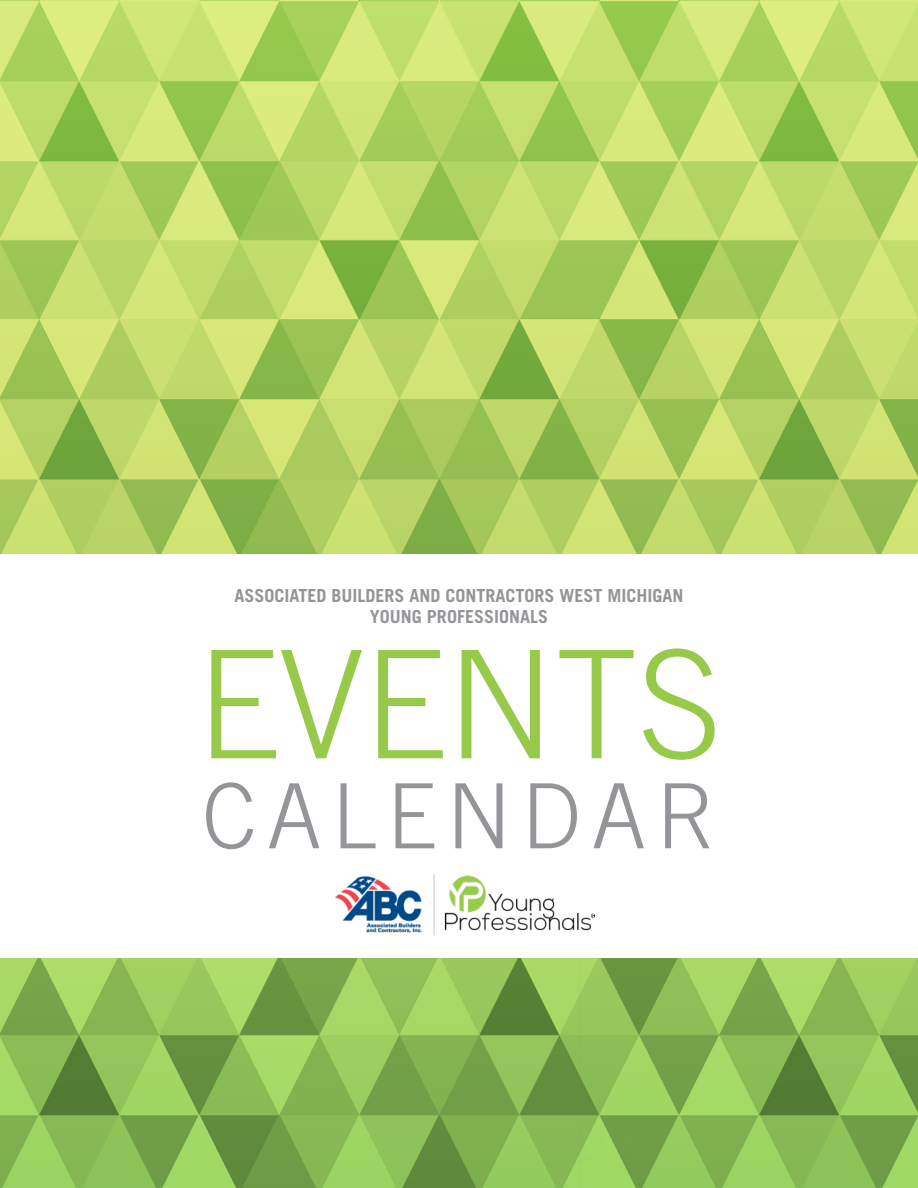
<style>
.page{position:relative;width:918px;height:1188px;background:#fff}
.page>*{position:absolute;margin:0;border:0;box-sizing:border-box;transform-origin:0 0}
.t1{font:300 150px "Trade Gothic LT Std";color:#97ca4b}
.t2{font:300 90px "Trade Gothic LT Std";letter-spacing:.11em;color:#939598}
.t3{font:700 18px/21.6px "Trade Gothic LT Std";color:#939598;text-align:center}
</style>
<div class="page">
<img style="left:0;top:0;width:918px;height:1188px">
<div style="left:1px;top:554px;width:917px;height:404px;background:#fff"></div>
<img style="left:335px;top:874px;width:260px;height:62px">
<p class="t3" style="left:234px;top:584px;width:451px">ASSOCIATED BUILDERS AND CONTRACTORS WEST MICHIGAN<br>YOUNG PROFESSIONALS</p>
<h1 class="t1" style="left:196px;top:616px;width:527px">EVENTS</h1>
<h2 class="t2" style="left:202px;top:763px;width:516px">CALENDAR</h2>
</div>
